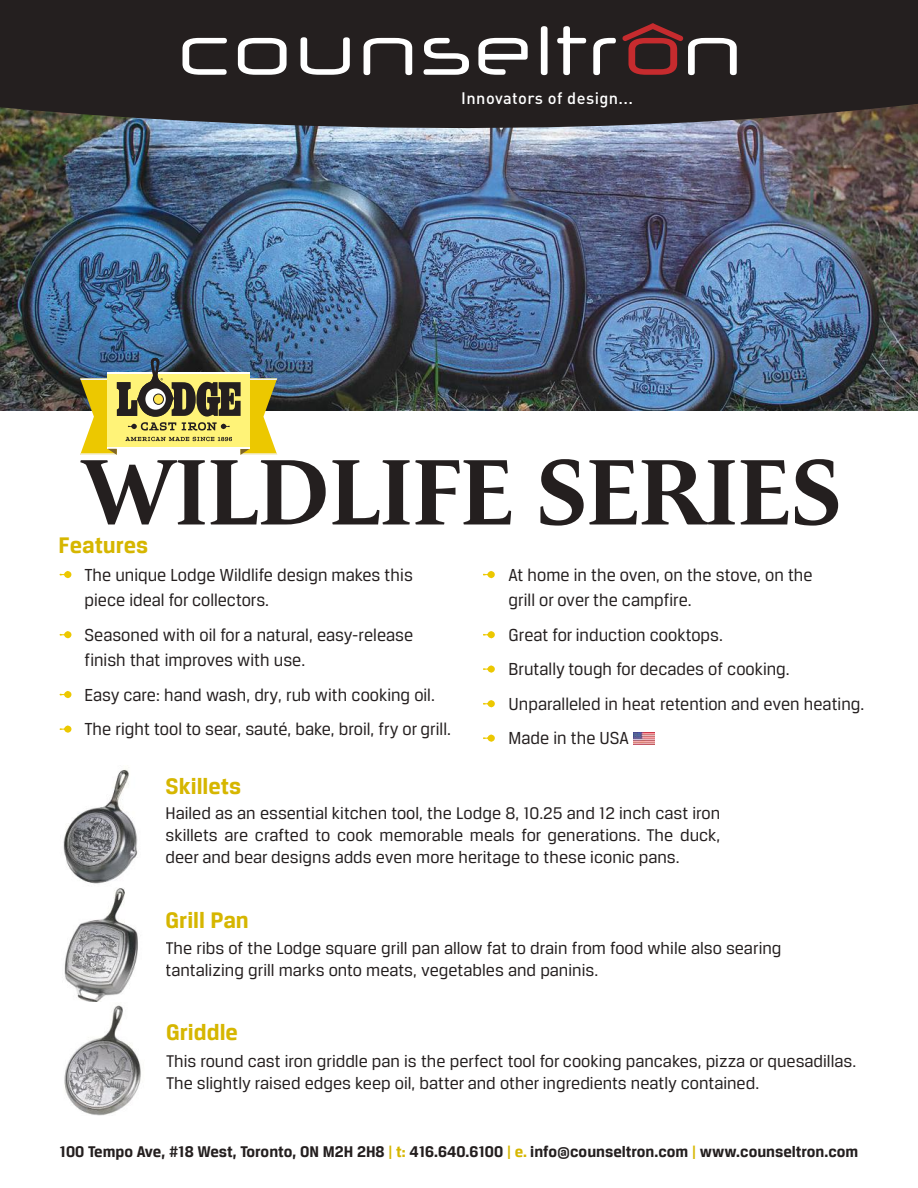
<style>
.page{position:relative;width:918px;height:1188px;background:#fff}
.page>*{position:absolute;margin:0;border:0;box-sizing:border-box;transform-origin:0 0}
.t1{font:700 91.65px "Andulka Text Pro";color:#241f1f}
.t2{font:700 24px "Breuer Text";color:#d6b600}
.t3{font:18.6px/34.5px "Breuer Text";color:#241f1f}
.t4{font:18px/21.6px "Breuer Text";color:#241f1f}
.t5{font:700 16.5px "Breuer Text";color:#241f1f}
.t6{font:500 16.5px "DIN";letter-spacing:.025em;color:#fff}
.s1{color:#d6b600}
</style>
<div class="page">
<img style="left:0;top:158px;width:918px;height:252px">
<img style="left:0;top:0;width:918px;height:158px">
<svg style="left:183px;top:38px;width:44px;height:37px"></svg>
<svg style="left:238px;top:38px;width:49px;height:37px"></svg>
<svg style="left:301px;top:37px;width:49px;height:38px"></svg>
<svg style="left:364px;top:38px;width:48px;height:37px"></svg>
<svg style="left:424px;top:38px;width:45px;height:37px"></svg>
<svg style="left:478px;top:38px;width:50px;height:37px"></svg>
<div style="left:541px;top:26px;width:7px;height:49px;background:#fff;border-radius:3px"></div>
<svg style="left:557px;top:26px;width:29px;height:49px"></svg>
<svg style="left:593px;top:38px;width:23px;height:37px"></svg>
<svg style="left:622px;top:23px;width:115px;height:52px;background:#5a3939"></svg>
<img style="left:64px;top:888px;width:74px;height:114px">
<img style="left:63px;top:769px;width:75px;height:115px">
<img style="left:64px;top:1005px;width:77px;height:111px">
<svg style="left:59px;top:571px;width:12px;height:7px"></svg>
<svg style="left:59px;top:631px;width:12px;height:7px"></svg>
<svg style="left:59px;top:691px;width:12px;height:7px"></svg>
<svg style="left:59px;top:725px;width:12px;height:8px"></svg>
<svg style="left:483px;top:571px;width:12px;height:7px"></svg>
<svg style="left:483px;top:631px;width:12px;height:7px"></svg>
<svg style="left:483px;top:665px;width:12px;height:8px"></svg>
<svg style="left:80px;top:358px;width:197px;height:97px;background:#aca761"></svg>
<svg style="left:145px;top:389px;width:21px;height:21px"></svg>
<div style="left:154px;top:394px;width:9px;height:10px;background:#ffe552;border-radius:50%"></div>
<div style="left:153px;top:394px;width:11px;height:11px;border:1px solid #241f1f;border-radius:50%"></div>
<svg style="left:483px;top:700px;width:12px;height:7px"></svg>
<svg style="left:483px;top:734px;width:12px;height:8px"></svg>
<img style="left:633px;top:733px;width:22px;height:11px">
<p class="t6" style="left:461px;top:87px;width:173px">Innovators of design...</p>
<h1 class="t1" style="left:83px;top:437px;width:760px">WILDLIFE SERIES</h1>
<h2 class="t2" style="left:58px;top:532px;width:91px">Features</h2>
<p class="t3" style="left:85px;top:561px;width:330px;line-height:25.5px">The unique Lodge Wildlife design makes this piece ideal for collectors.</p>
<p class="t3" style="left:85px;top:621px;width:330px;line-height:25.5px">Seasoned with oil for a natural, easy-release finish that improves with use.</p>
<p class="t3" style="left:85px;top:677px;width:368px">Easy care: hand wash, dry, rub with cooking oil.<br>The right tool to sear, sauté, bake, broil, fry or grill.</p>
<p class="t3" style="left:509px;top:561px;width:306px;line-height:25.5px">At home in the oven, on the stove, on the grill or over the campfire.</p>
<p class="t3" style="left:509px;top:617px;width:357px">Great for induction cooktops.<br>Brutally tough for decades of cooking.<br>Unparalleled in heat retention and even heating.<br>Made in the USA</p>
<h2 class="t2" style="left:166px;top:772px;width:77px">Skillets</h2>
<p class="t4" style="left:166px;top:802px;width:556px;text-align:justify">Hailed as an essential kitchen tool, the Lodge 8, 10.25 and 12 inch cast iron skillets are crafted to cook memorable meals for generations. The duck, deer and bear designs adds even more heritage to these iconic pans.</p>
<h2 class="t2" style="left:166px;top:907px;width:85px">Grill Pan</h2>
<p class="t4" style="left:166px;top:937px;width:617px">The ribs of the Lodge square grill pan allow fat to drain from food while also searing tantalizing grill marks onto meats, vegetables and paninis.</p>
<h2 class="t2" style="left:166px;top:1019px;width:73px">Griddle</h2>
<p class="t4" style="left:166px;top:1050px;width:692px">This round cast iron griddle pan is the perfect tool for cooking pancakes, pizza or quesadillas.<br>The slightly raised edges keep oil, batter and other ingredients neatly contained.</p>
<p class="t5" style="left:60px;top:1142px;width:800px">100 Tempo Ave, #18 West, Toronto, ON M2H 2H8 <span class="s1">| t:</span> 416.640.6100 <span class="s1">| e.</span> info@counseltron.com <span class="s1">|</span> www.counseltron.com</p>
</div>
